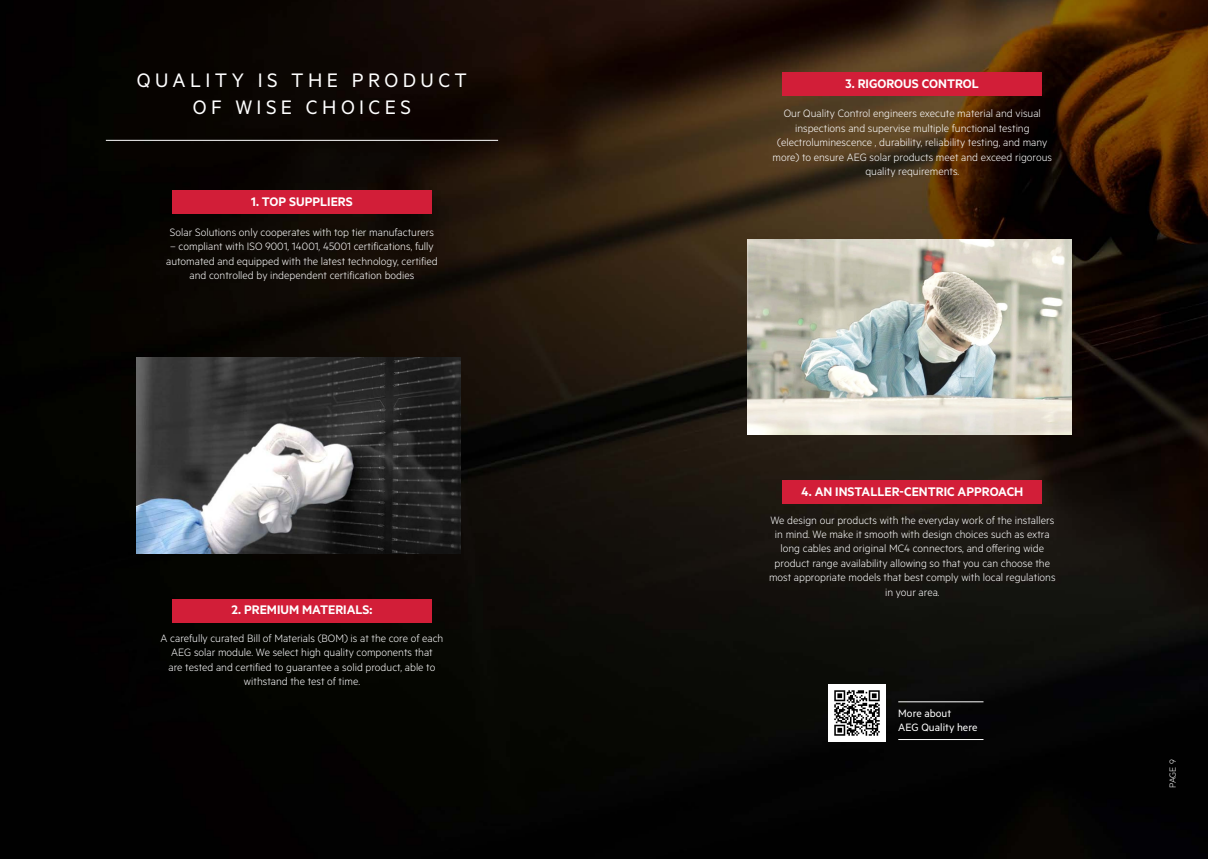
<style>
.page{position:relative;width:1208px;height:859px;background:#fff}
.page>*{position:absolute;margin:0;border:0;box-sizing:border-box;transform-origin:0 0}
.t1{font:22px "Metric";letter-spacing:.2em;color:#fff}
.t2{font:600 14px "Metric";color:#fff}
.t3{font:300 12px/14.4px "Metric";color:#fff;text-align:center}
.t4{font:12px "Metric";color:#fff}
.Footer_2__White{font:300 10px "Metric";color:#fff}
</style>
<div class="page">
<img style="left:0;top:0;width:1208px;height:859px">
<hr style="left:106px;top:140px;width:392px;height:1px;background:#fff">
<img style="left:137px;top:358px;width:324px;height:195px">
<img style="left:747px;top:239px;width:324px;height:196px">
<div style="left:172px;top:190px;width:260px;height:24px;background:#d21e38"></div>
<div style="left:172px;top:599px;width:260px;height:23px;background:#d21e38"></div>
<div style="left:782px;top:480px;width:260px;height:24px;background:#d21e38"></div>
<div style="left:782px;top:72px;width:260px;height:24px;background:#d21e38"></div>
<img style="left:828px;top:685px;width:57px;height:56px">
<hr style="left:898px;top:701px;width:85px;height:1px;background:#fff">
<hr style="left:898px;top:739px;width:85px;height:1px;background:#fff">
<p class="t1" style="left:137px;top:67px;width:332px">QUALITY IS THE PRODUCT</p>
<p class="t1" style="left:193px;top:94px;width:220px">OF WISE CHOICES</p>
<p class="t2" style="left:251px;top:193px;width:103px">1. TOP SUPPLIERS</p>
<p class="t3" style="left:170px;top:224px;width:265px">Solar Solutions only cooperates with top tier manufacturers</p>
<p class="t3" style="left:166px;top:239px;width:273px">– compliant with ISO 9001, 14001, 45001 certifications, fully automated and equipped with the latest technology, certified and controlled by independent certification bodies</p>
<p class="t2" style="left:231px;top:601px;width:143px">2. PREMIUM MATERIALS:</p>
<p class="t3" style="left:161px;top:630px;width:284px">A carefully curated Bill of Materials (BOM) is at the core of each AEG solar module. We select high quality components that<br>are tested and certified to guarantee a solid product, able to withstand the test of time.</p>
<p class="t2" style="left:845px;top:75px;width:135px">3. RIGOROUS CONTROL</p>
<p class="t3" style="left:772px;top:106px;width:281px">Our Quality Control engineers execute material and visual inspections and supervise multiple functional testing (electroluminescence , durability, reliability testing, and many more) to ensure AEG solar products meet and exceed rigorous quality requirements.</p>
<p class="t2" style="left:801px;top:483px;width:223px">4. AN INSTALLER-CENTRIC APPROACH</p>
<p class="t3" style="left:769px;top:512px;width:288px">We design our products with the everyday work of the installers in mind. We make it smooth with design choices such as extra long cables and original MC4 connectors, and offering wide product range availability allowing so that you can choose the most appropriate models that best comply with local regulations in your area.</p>
<p class="t4" style="left:898px;top:706px;width:54px">More about</p>
<p class="t4" style="left:898px;top:720px;width:81px">AEG Quality here</p>
<p class="Footer_2__White" style="left:1167px;top:788px;width:30px;rotate:-90deg">PAGE 9</p>
</div>
